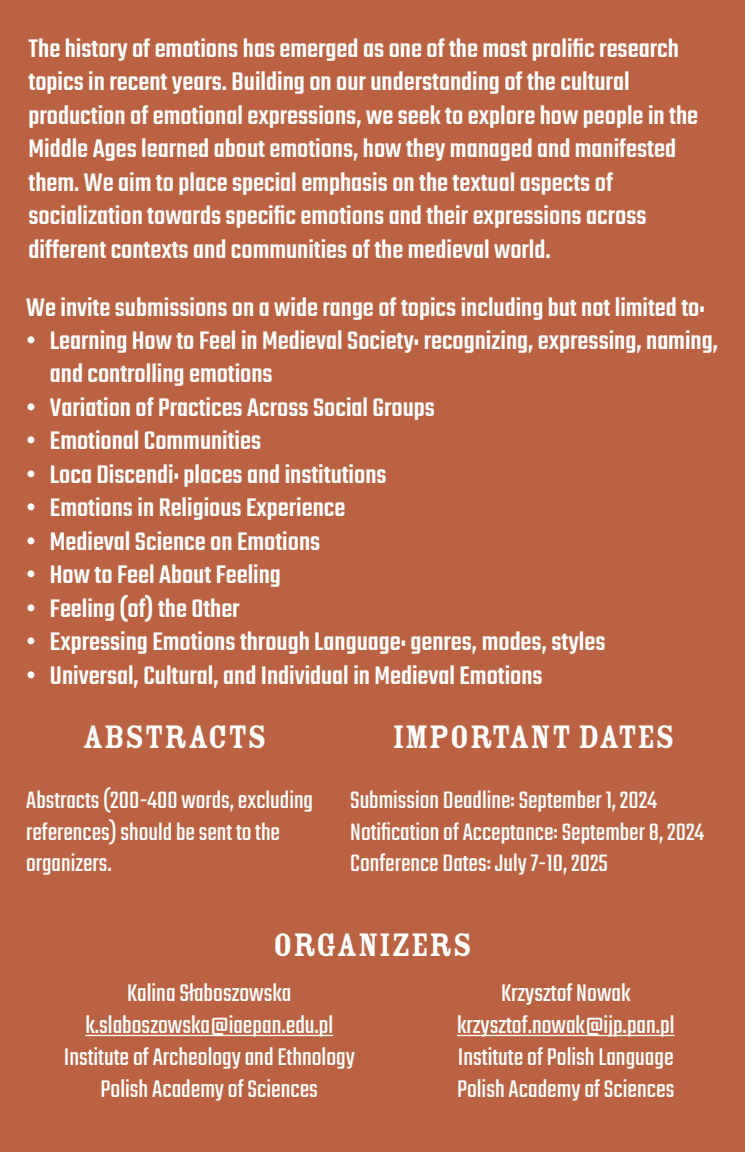
<style>
.page{position:relative;width:745px;height:1152px;background:#ba6242}
.page>*{position:absolute;margin:0;border:0;box-sizing:border-box;transform-origin:0 0}
.t1{font:35.6px "Rosewood Std Fill";color:#fff}
.t2{font:500 28px/33.6px "Teko";color:#fff}
.t3{font:26.4px/32px "Teko";color:#fff}
.s1{font-family:"Times New Roman";font-weight:400}
</style>
<div class="page">
<hr style="left:457px;top:1035px;width:218px;height:1px;background:#fff">
<hr style="left:85px;top:1035px;width:248px;height:1px;background:#fff">
<p class="t2" style="left:29px;top:33px;width:671px">The history of emotions has emerged as one of the most prolific research topics in recent years. Building on our understanding of the cultural production of emotional expressions, we seek to explore how people in the Middle Ages learned about emotions, how they managed and manifested them. We aim to place special emphasis on the textual aspects of socialization towards specific emotions and their expressions across different contexts and communities of the medieval world.</p>
<p class="t2" style="left:26px;top:292px;width:680px">We invite submissions on a wide range of topics including but not limited to:</p>
<p class="t2" style="left:50px;top:326px;width:670px;text-indent:-24px"><span class="s1">•</span> Learning How to Feel in Medieval Society: recognizing, expressing, naming, and controlling emotions</p>
<p class="t2" style="left:26px;top:393px;width:410px"><span class="s1">•</span> Variation of Practices Across Social Groups</p>
<p class="t2" style="left:26px;top:426px;width:236px"><span class="s1">•</span> Emotional Communities</p>
<p class="t2" style="left:26px;top:459px;width:362px"><span class="s1">•</span> Loca Discendi: places and institutions</p>
<p class="t2" style="left:26px;top:493px;width:321px"><span class="s1">•</span> Emotions in Religious Experience</p>
<p class="t2" style="left:26px;top:526px;width:295px"><span class="s1">•</span> Medieval Science on Emotions</p>
<p class="t2" style="left:26px;top:560px;width:256px"><span class="s1">•</span> How to Feel About Feeling</p>
<p class="t2" style="left:26px;top:593px;width:215px"><span class="s1">•</span> Feeling (of) the Other</p>
<p class="t2" style="left:26px;top:627px;width:581px"><span class="s1">•</span> Expressing Emotions through Language: genres, modes, styles</p>
<p class="t2" style="left:26px;top:660px;width:518px"><span class="s1">•</span> Universal, Cultural, and Individual in Medieval Emotions</p>
<p class="t1" style="left:82px;top:717px;width:186px">ABSTRACTS</p>
<p class="t1" style="left:392px;top:717px;width:284px">IMPORTANT DATES</p>
<p class="t3" style="left:26px;top:786px;width:288px">Abstracts (200-400 words, excluding references) should be sent to the organizers.</p>
<p class="t3" style="left:350px;top:786px;width:355px">Submission Deadline: September 1, 2024<br>Notification of Acceptance: September 8, 2024<br>Conference Dates: July 7-10, 2025</p>
<p class="t1" style="left:273px;top:925px;width:201px">ORGANIZERS</p>
<p class="t3" style="left:64px;top:979px;width:293px;text-align:center">Kalina Słaboszowska k.slaboszowska@iaepan.edu.pl<br>Institute of Archeology and Ethnology<br>Polish Academy of Sciences</p>
<p class="t3" style="left:457px;top:979px;width:219px;text-align:center">Krzysztof Nowak krzysztof.nowak@ijp.pan.pl<br>Institute of Polish Language<br>Polish Academy of Sciences</p>
</div>
